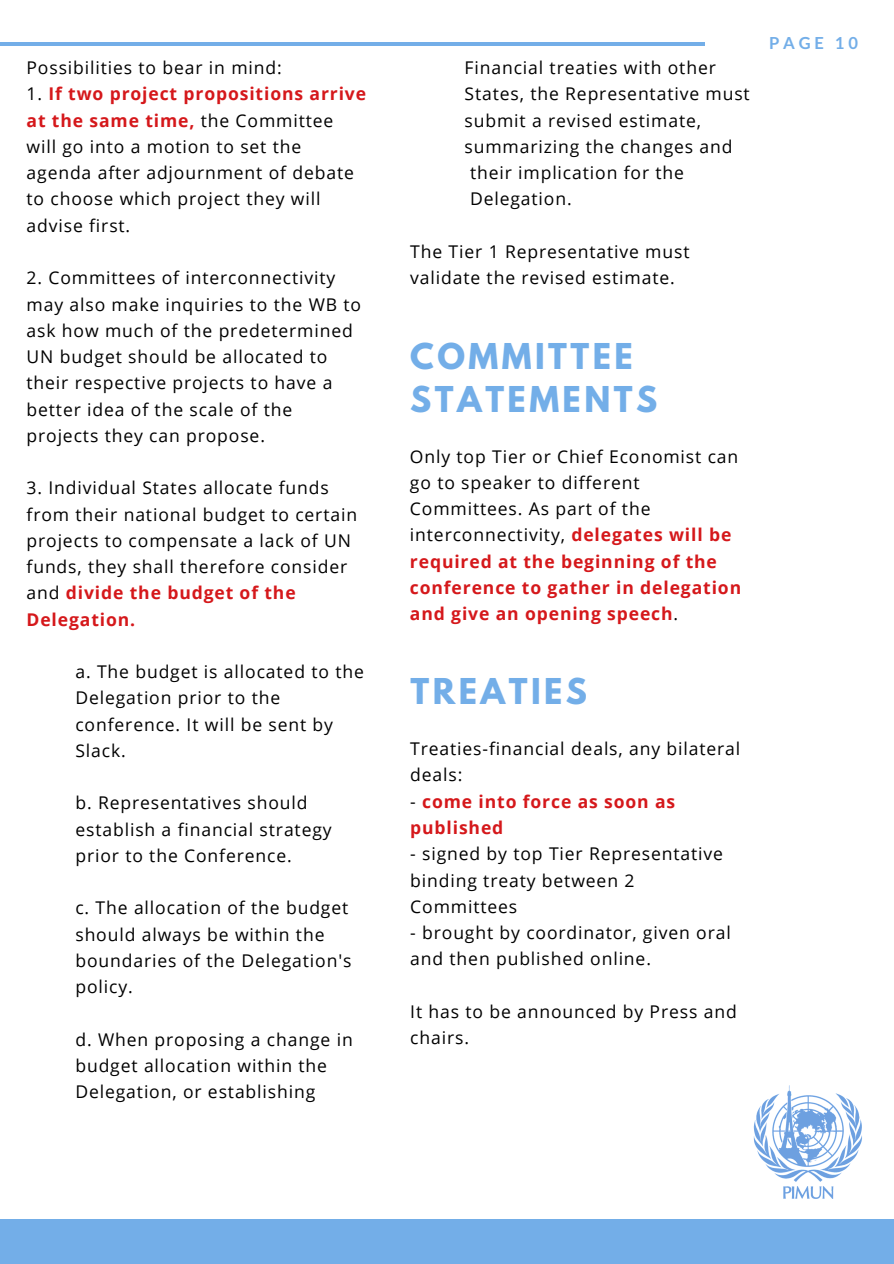
<style>
.page{position:relative;width:894px;height:1264px;background:#fff}
.page>*{position:absolute;margin:0;border:0;box-sizing:border-box;transform-origin:0 0}
.t1{font:700 31.5px/42.9px "League Spartan";letter-spacing:.11em;color:#73aee8}
.t2{font:17.55px/26.2px "Open Sans";letter-spacing:.05em;color:#000}
.t3{font:700 17.55px/26.2px "Open Sans";letter-spacing:.05em;color:#d5181b}
.t4{font:700 16.5px "Lato";letter-spacing:.23em;color:#73aee8}
.s1{font-weight:700;color:#d5181b}
.s2{font-weight:400;color:#000}
</style>
<div class="page">
<hr style="left:0;top:42px;width:704px;height:3px;background:#73aee8">
<div style="left:0;top:1219px;width:893px;height:44px;background:#73aee8"></div>
<img style="left:753px;top:1085px;width:109px;height:113px">
<p class="t2" style="left:27px;top:54px;width:257px">Possibilities to bear in mind:</p>
<p class="t2" style="left:27px;top:80px;width:341px">1. <span class="s1">If two project propositions arrive at the same time,</span> the Committee will go into a motion to set the agenda after adjournment of debate to choose which project they will advise first.</p>
<p class="t2" style="left:27px;top:264px;width:336px">2. Committees of interconnectivity may also make inquiries to the WB to ask how much of the predetermined<br>UN budget should be allocated to their respective projects to have a better idea of the scale of the projects they can propose.</p>
<p class="t2" style="left:27px;top:474px;width:332px">3. Individual States allocate funds from their national budget to certain projects to compensate a lack of UN funds, they shall therefore consider and <span class="s1">divide the budget of the<br>Delegation.</span></p>
<p class="t2" style="left:75px;top:658px;width:290px">a. The budget is allocated to the<br>Delegation prior to the conference. It will be sent by<br>Slack.</p>
<p class="t2" style="left:75px;top:789px;width:258px">b. Representatives should establish a financial strategy prior to the Conference.</p>
<p class="t2" style="left:75px;top:894px;width:277px">c. The allocation of the budget should always be within the boundaries of the Delegation's policy.</p>
<p class="t2" style="left:75px;top:1025px;width:279px">d. When proposing a change in budget allocation within the<br>Delegation, or establishing</p>
<p class="t2" style="left:464px;top:54px;width:253px">Financial treaties with other</p>
<p class="t2" style="left:464px;top:80px;width:287px">States, the Representative must</p>
<p class="t2" style="left:464px;top:107px;width:238px">submit a revised estimate,</p>
<p class="t2" style="left:464px;top:133px;width:269px">summarizing the changes and</p>
<p class="t2" style="left:470px;top:159px;width:215px">their implication for the</p>
<p class="t2" style="left:470px;top:185px;width:103px">Delegation.</p>
<p class="t2" style="left:410px;top:238px;width:281px">The Tier 1 Representative must validate the revised estimate.</p>
<p class="t4" style="left:769px;top:32px;width:90px">PAGE 10</p>
<h1 class="t1" style="left:410px;top:338px;width:248px">COMMITTEE<br>STATEMENTS</h1>
<p class="t3" style="left:410px;top:442px;width:332px"><span class="s2">Only top Tier or Chief Economist can go to speaker to different<br>Committees. As part of the interconnectivity,</span> delegates will be required at the beginning of the conference to gather in delegation and give an opening speech<span class="s2">.</span></p>
<h1 class="t1" style="left:410px;top:674px;width:178px">TREATIES</h1>
<p class="t2" style="left:410px;top:735px;width:331px">Treaties-financial deals, any bilateral deals:</p>
<p class="t3" style="left:410px;top:787px;width:266px"><span class="s2">-</span> come into force as soon as published</p>
<p class="t2" style="left:410px;top:840px;width:314px">- signed by top Tier Representative binding treaty between 2<br>Committees</p>
<p class="t2" style="left:410px;top:919px;width:322px">- brought by coordinator, given oral and then published online.</p>
<p class="t2" style="left:410px;top:997px;width:328px">It has to be announced by Press and chairs.</p>
</div>
